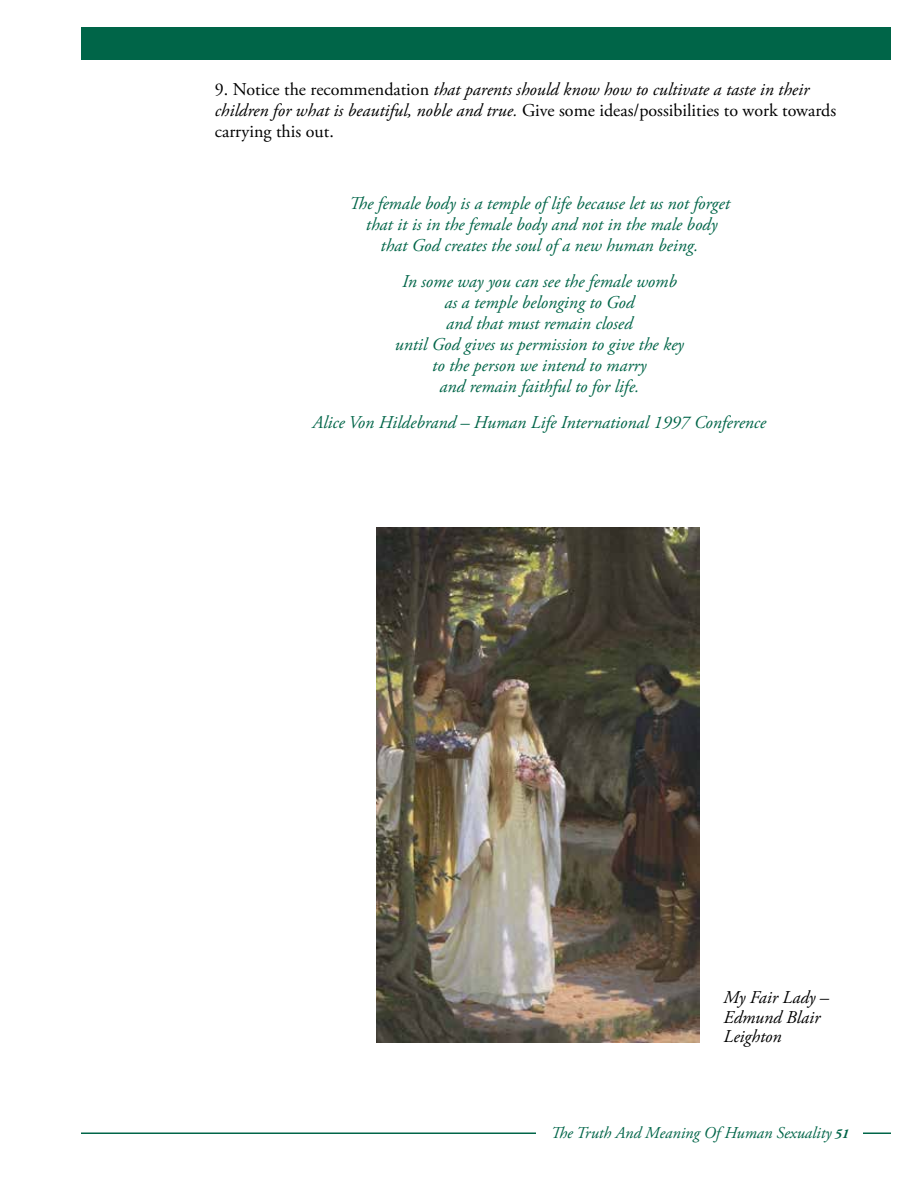
<style>
.page{position:relative;width:918px;height:1188px;background:#fff}
.page>*{position:absolute;margin:0;border:0;box-sizing:border-box;transform-origin:0 0}
.t1{font:italic 18px/21px "Adobe Garamond Pro";color:#006548;text-align:center}
.t2{font:italic 18px/21px "Adobe Garamond Pro";color:#000}
.t3{font:italic 16.5px "Adobe Garamond Pro";color:#006548}
.s1{font-style:normal}
.s2{font-weight:700;font-size:13.5px}
</style>
<div class="page">
<hr style="left:81px;top:1132px;width:810px;height:2px;background:#006548">
<div style="left:81px;top:27px;width:810px;height:33px;background:#006548"></div>
<div style="left:537px;top:1126px;width:326px;height:25px;background:#fff"></div>
<img style="left:377px;top:527px;width:322px;height:515px">
<p class="t2" style="left:215px;top:79px;width:623px"><span class="s1">9. Notice the recommendation</span> that parents should know how to cultivate a taste in their children for what is beautiful, noble and true. <span class="s1">Give some ideas/possibilities to work towards carrying this out.</span></p>
<p class="t1" style="left:349px;top:193px;width:382px">The female body is a temple of life because let us not forget that it is in the female body and not in the male body that God creates the soul of a new human being.</p>
<p class="t1" style="left:395px;top:271px;width:291px">In some way you can see the female womb as a temple belonging to God<br>and that must remain closed<br>until God gives us permission to give the key to the person we intend to marry<br>and remain faithful to for life.</p>
<p class="t1" style="left:313px;top:412px;width:455px">Alice Von Hildebrand – Human Life International 1997 Conference</p>
<p class="t2" style="left:724px;top:989px;width:107px;line-height:19.2px">My Fair Lady –<br>Edmund Blair<br>Leighton</p>
<p class="t3" style="left:551px;top:1123px;width:299px">The Truth And Meaning Of Human Sexuality <span class="s2">51</span></p>
</div>
